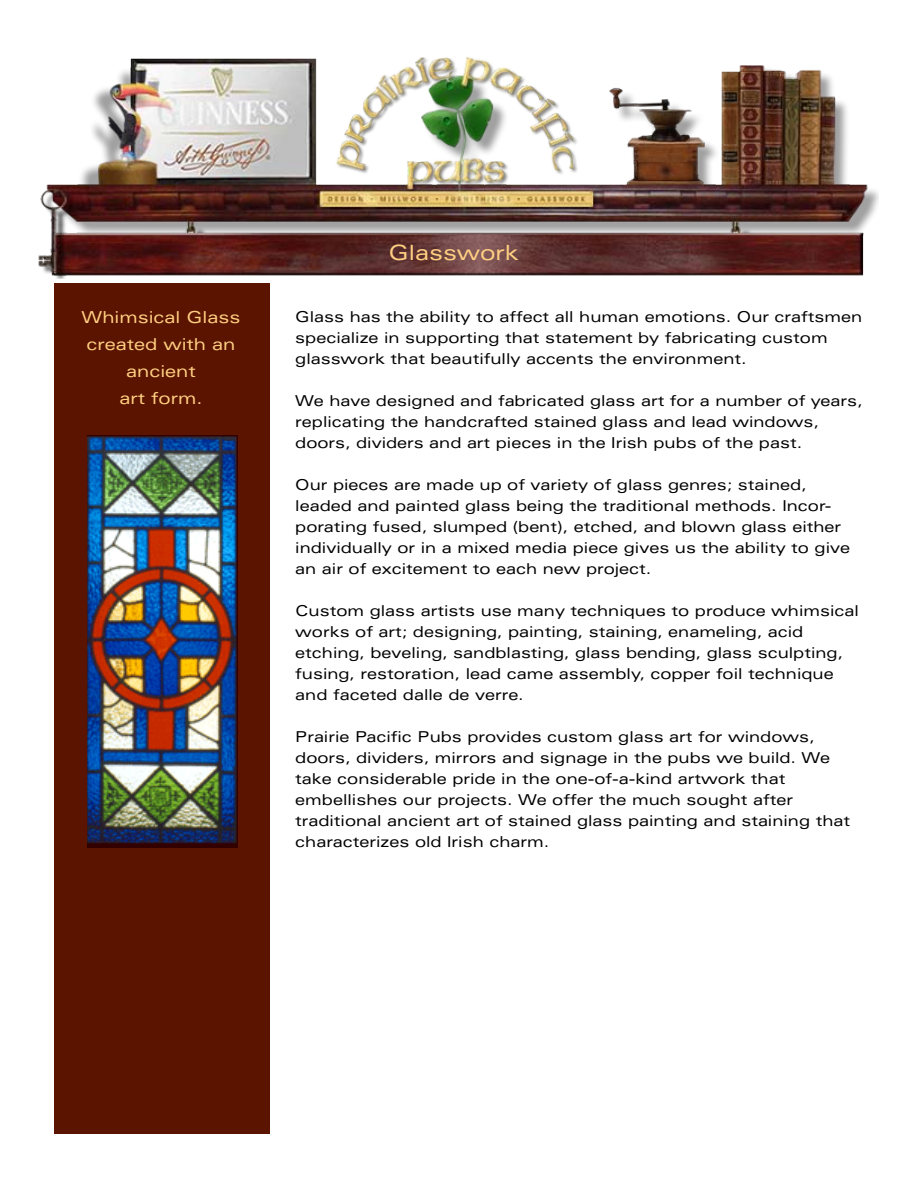
<style>
.page{position:relative;width:918px;height:1188px;background:#fff}
.page>*{position:absolute;margin:0;border:0;box-sizing:border-box;transform-origin:0 0}
.t1{font:expanded 21px "Univers";color:#ffcf82}
.t2{font:expanded 16.5px/27px "Univers";color:#ffcf82;text-align:center}
.t3{font:expanded 15px/21px "Univers";color:#000}
</style>
<div class="page">
<img style="left:38px;top:57px;width:841px;height:222px">
<div style="left:54px;top:283px;width:216px;height:851px;background:#5b1400"></div>
<img style="left:87px;top:435px;width:150px;height:412px">
<p class="t2" style="left:82px;top:304px;width:160px">Whimsical Glass created with an ancient<br>art form.</p>
<h1 class="t1" style="left:389px;top:240px;width:132px">Glasswork</h1>
<p class="t3" style="left:295px;top:306px;width:568px">Glass has the ability to affect all human emotions. Our craftsmen specialize in supporting that statement by fabricating custom glasswork that beautifully accents the environment.</p>
<p class="t3" style="left:295px;top:390px;width:569px">We have designed and fabricated glass art for a number of years, replicating the handcrafted stained glass and lead windows, doors, dividers and art pieces in the Irish pubs of the past.</p>
<p class="t3" style="left:295px;top:474px;width:556px">Our pieces are made up of variety of glass genres; stained, leaded and painted glass being the traditional methods. Incor&shy;porating fused, slumped (bent), etched, and blown glass either individually or in a mixed media piece gives us the ability to give an air of excitement to each new project.</p>
<p class="t3" style="left:295px;top:600px;width:565px">Custom glass artists use many techniques to produce whimsical works of art; designing, painting, staining, enameling, acid etching, beveling, sandblasting, glass bending, glass sculpting, fusing, restoration, lead came assembly, copper foil technique and faceted dalle de verre.</p>
<p class="t3" style="left:295px;top:726px;width:556px">Prairie Pacific Pubs provides custom glass art for windows, doors, dividers, mirrors and signage in the pubs we build. We take considerable pride in the one-of-a-kind artwork that embellishes our projects. We offer the much sought after traditional ancient art of stained glass painting and staining that characterizes old Irish charm.</p>
</div>
